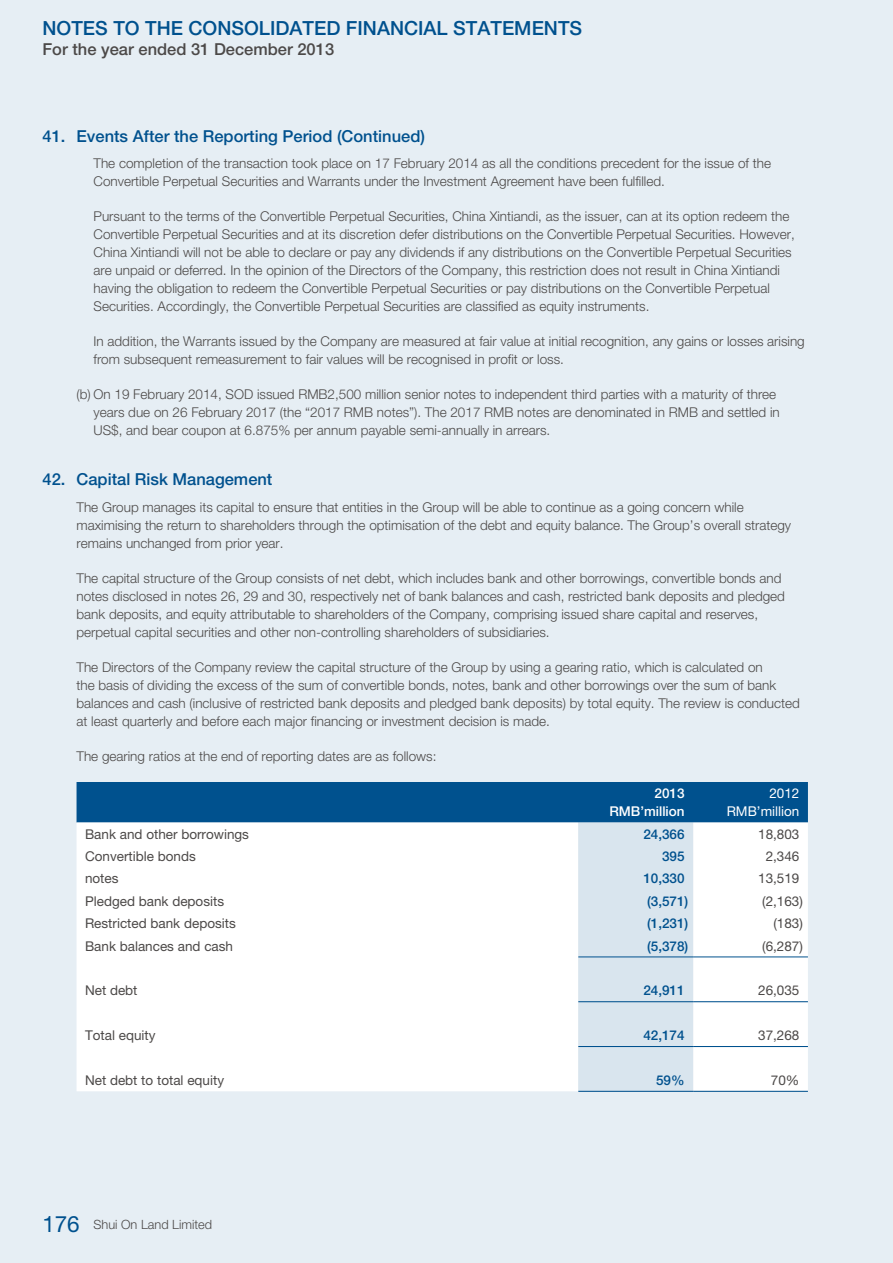
<style>
.page{position:relative;width:893px;height:1263px;background:#e6eef4}
.page>*{position:absolute;margin:0;border:0;box-sizing:border-box;transform-origin:0 0}
.t1{font:500 19.5px "Helvetica Neue";color:#00518e}
.t2{font:500 16.5px "Helvetica Neue";color:#00518e}
.t3{font:500 16.5px "Helvetica Neue";color:#4c4948}
.t4{font:300 13.5px/18px "Helvetica Neue";color:#4c4948}
.t5{font:13.5px "Helvetica Neue";color:#4c4948}
.t6{font:500 13.5px "Helvetica Neue";color:#00518e}
.t7{font:500 13.5px "Helvetica Neue";color:#fff}
.t8{font:13.5px "Helvetica Neue";color:#fff}
.t9{font:300 12.75px "Helvetica Neue";color:#4c4948}
.s1{font-weight:400;font-size:22.5px;color:#00518e}
</style>
<div class="page">
<svg style="left:77px;top:782px;width:731px;height:309px;background:#d8e4ed"></svg>
<hr style="left:578px;top:1091px;width:115px;height:1px;background:#00518e">
<hr style="left:693px;top:1091px;width:115px;height:1px;background:#00518e">
<hr style="left:578px;top:1046px;width:115px;height:1px;background:#00518e">
<hr style="left:693px;top:1046px;width:115px;height:1px;background:#00518e">
<hr style="left:578px;top:1001px;width:115px;height:1px;background:#00518e">
<hr style="left:693px;top:1001px;width:115px;height:1px;background:#00518e">
<hr style="left:578px;top:957px;width:115px;height:1px;background:#00518e">
<hr style="left:693px;top:957px;width:115px;height:1px;background:#00518e">
<h1 class="t1" style="left:43px;top:17px;width:529px">Notes to the CONSOLIDATED FINANCIAL STATEMENTS</h1>
<p class="t3" style="left:43px;top:39px;width:293px">For the year ended 31 December 2013</p>
<p class="t2" style="left:43px;top:126px;width:384px">41. Events After the Reporting Period (Continued)</p>
<p class="t4" style="left:94px;top:154px;width:679px">The completion of the transaction took place on 17 February 2014 as all the conditions precedent for the issue of the<br>Convertible Perpetual Securities and Warrants under the Investment Agreement have been fulfilled.</p>
<p class="t4" style="left:94px;top:207px;width:703px">Pursuant to the terms of the Convertible Perpetual Securities, China Xintiandi, as the issuer, can at its option redeem the Convertible Perpetual Securities and at its discretion defer distributions on the Convertible Perpetual Securities. However, China Xintiandi will not be able to declare or pay any dividends if any distributions on the Convertible Perpetual Securities are unpaid or deferred. In the opinion of the Directors of the Company, this restriction does not result in China Xintiandi having the obligation to redeem the Convertible Perpetual Securities or pay distributions on the Convertible Perpetual Securities. Accordingly, the Convertible Perpetual Securities are classified as equity instruments.</p>
<p class="t4" style="left:94px;top:332px;width:713px">In addition, the Warrants issued by the Company are measured at fair value at initial recognition, any gains or losses arising from subsequent remeasurement to fair values will be recognised in profit or loss.</p>
<p class="t4" style="left:94px;top:385px;width:688px;text-indent:-17px">(b) On 19 February 2014, SOD issued RMB2,500 million senior notes to independent third parties with a maturity of three years due on 26 February 2017 (the “2017 RMB notes”). The 2017 RMB notes are denominated in RMB and settled in<br>US$, and bear coupon at 6.875% per annum payable semi-annually in arrears.</p>
<p class="t2" style="left:43px;top:469px;width:231px">42. Capital Risk Management</p>
<p class="t4" style="left:77px;top:498px;width:716px">The Group manages its capital to ensure that entities in the Group will be able to continue as a going concern while maximising the return to shareholders through the optimisation of the debt and equity balance. The Group’s overall strategy remains unchanged from prior year.</p>
<p class="t4" style="left:77px;top:569px;width:710px">The capital structure of the Group consists of net debt, which includes bank and other borrowings, convertible bonds and notes disclosed in notes 26, 29 and 30, respectively net of bank balances and cash, restricted bank deposits and pledged bank deposits, and equity attributable to shareholders of the Company, comprising issued share capital and reserves, perpetual capital securities and other non-controlling shareholders of subsidiaries.</p>
<p class="t4" style="left:77px;top:658px;width:725px">The Directors of the Company review the capital structure of the Group by using a gearing ratio, which is calculated on<br>the basis of dividing the excess of the sum of convertible bonds, notes, bank and other borrowings over the sum of bank balances and cash (inclusive of restricted bank deposits and pledged bank deposits) by total equity. The review is conducted at least quarterly and before each major financing or investment decision is made.</p>
<p class="t4" style="left:77px;top:747px;width:361px">The gearing ratios at the end of reporting dates are as follows:</p>
<p class="t7" style="left:655px;top:785px;width:32px">2013</p>
<p class="t8" style="left:769px;top:785px;width:32px">2012</p>
<p class="t7" style="left:609px;top:803px;width:77px">RMB’million</p>
<p class="t8" style="left:727px;top:803px;width:74px">RMB’million</p>
<p class="t5" style="left:85px;top:826px;width:166px">Bank and other borrowings</p>
<p class="t6" style="left:643px;top:826px;width:43px">24,366</p>
<p class="t5" style="left:758px;top:826px;width:43px">18,803</p>
<p class="t5" style="left:85px;top:848px;width:112px">Convertible bonds</p>
<p class="t6" style="left:662px;top:848px;width:24px">395</p>
<p class="t5" style="left:766px;top:848px;width:35px">2,346</p>
<p class="t5" style="left:85px;top:870px;width:35px">notes</p>
<p class="t6" style="left:643px;top:870px;width:43px">10,330</p>
<p class="t5" style="left:758px;top:870px;width:43px">13,519</p>
<p class="t5" style="left:85px;top:893px;width:141px">Pledged bank deposits</p>
<p class="t6" style="left:647px;top:893px;width:43px">(3,571)</p>
<p class="t5" style="left:762px;top:893px;width:42px">(2,163)</p>
<p class="t5" style="left:85px;top:915px;width:152px">Restricted bank deposits</p>
<p class="t6" style="left:647px;top:915px;width:43px">(1,231)</p>
<p class="t5" style="left:773px;top:915px;width:31px">(183)</p>
<p class="t5" style="left:85px;top:938px;width:150px">Bank balances and cash</p>
<p class="t6" style="left:647px;top:938px;width:43px">(5,378)</p>
<p class="t5" style="left:762px;top:938px;width:42px">(6,287)</p>
<p class="t5" style="left:85px;top:982px;width:54px">Net debt</p>
<p class="t6" style="left:643px;top:982px;width:43px">24,911</p>
<p class="t5" style="left:758px;top:982px;width:43px">26,035</p>
<p class="t5" style="left:85px;top:1027px;width:72px">Total equity</p>
<p class="t6" style="left:643px;top:1027px;width:43px">42,174</p>
<p class="t5" style="left:758px;top:1027px;width:43px">37,268</p>
<p class="t5" style="left:85px;top:1072px;width:141px">Net debt to total equity</p>
<p class="t6" style="left:656px;top:1072px;width:30px">59%</p>
<p class="t5" style="left:771px;top:1072px;width:30px">70%</p>
<p class="t9" style="left:43px;top:1216px;width:171px"><span class="s1">176</span> Shui On Land Limited</p>
</div>
